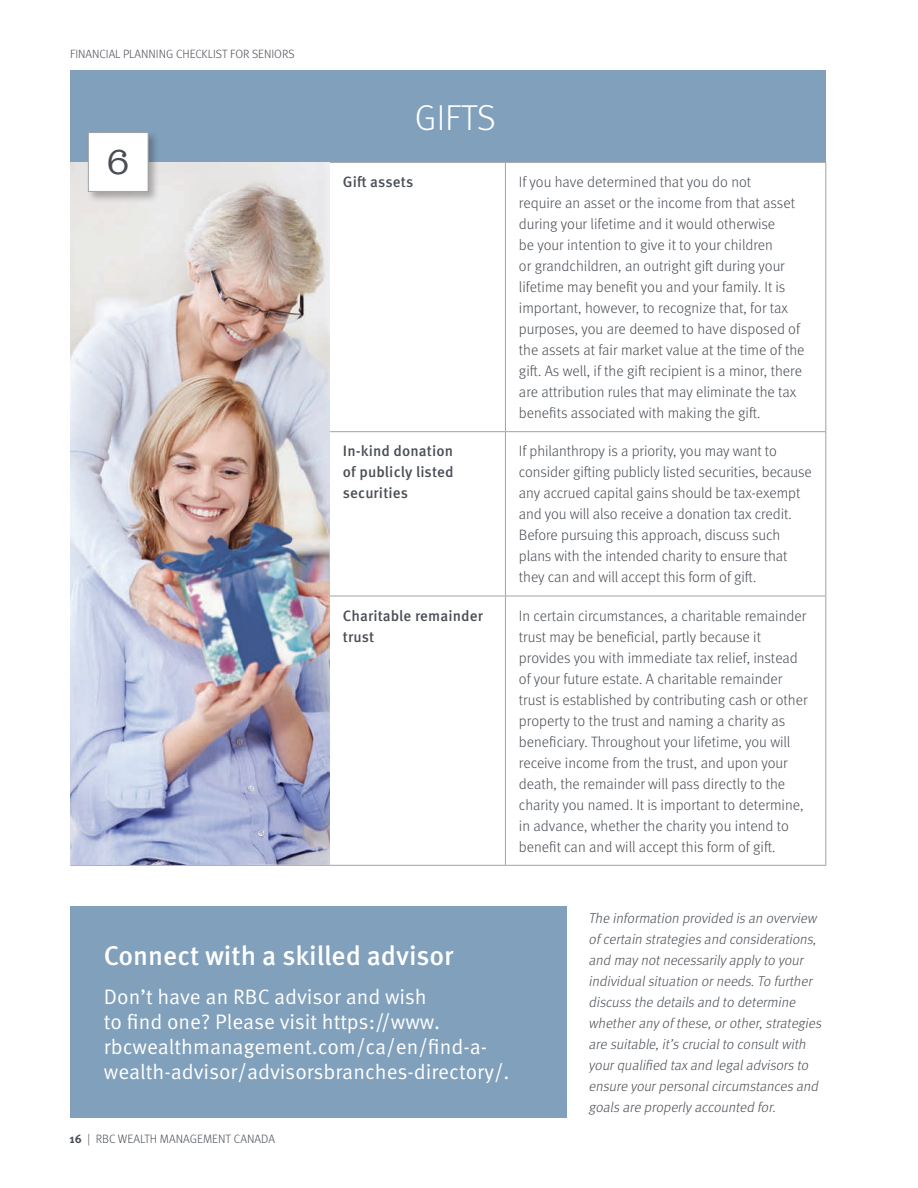
<style>
.page{position:relative;width:918px;height:1188px;background:#fff}
.page>*{position:absolute;margin:0;border:0;box-sizing:border-box;transform-origin:0 0}
.t1{font:300 36px "Meta OT";color:#fff}
.intro{font:35.55px "American Typewriter";color:#4a4f55}
.body{font:500 27px "Meta OT";color:#fff}
.body-2{font:21px/25.2px "Meta OT Norm";color:#fff}
.intro-2{font:300 15px/21px "Meta OT";color:#4a4f55}
.intro-3{font:500 15px/21px "Meta OT";letter-spacing:.01em;color:#4a4f55;text-align:justify}
.body-3{font:italic 300 14.25px/21px "Meta OT";color:#4a4f55}
.t2{font:300 12.15px "Meta OT";color:#4a4f55}
.t3{font:300 12px "Meta OT";color:#4a4f55}
.s1{font-weight:700}
</style>
<div class="page">
<div style="left:70px;top:70px;width:756px;height:92px;background:#80a0bc"></div>
<svg style="left:330px;top:432px;width:495px;height:433px"></svg>
<hr style="left:70px;top:162px;width:259px;height:1px;background:#a1a2a6">
<hr style="left:70px;top:163px;width:1px;height:269px;background:#a1a2a6">
<hr style="left:70px;top:432px;width:1px;height:164px;background:#a1a2a6">
<hr style="left:70px;top:596px;width:1px;height:269px;background:#a1a2a6">
<hr style="left:70px;top:865px;width:259px;height:1px;background:#a1a2a6">
<hr style="left:329px;top:162px;width:176px;height:1px;background:#a1a2a6">
<hr style="left:329px;top:163px;width:1px;height:268px;background:#a1a2a6">
<hr style="left:505px;top:162px;width:321px;height:1px;background:#a1a2a6">
<hr style="left:505px;top:163px;width:1px;height:268px;background:#a1a2a6">
<hr style="left:825px;top:163px;width:1px;height:268px;background:#a1a2a6">
<hr style="left:329px;top:431px;width:176px;height:1px;background:#a1a2a6">
<hr style="left:329px;top:432px;width:1px;height:164px;background:#a1a2a6">
<hr style="left:505px;top:431px;width:321px;height:1px;background:#a1a2a6">
<hr style="left:505px;top:432px;width:1px;height:164px;background:#a1a2a6">
<hr style="left:825px;top:432px;width:1px;height:164px;background:#a1a2a6">
<hr style="left:329px;top:596px;width:176px;height:1px;background:#a1a2a6">
<hr style="left:329px;top:596px;width:1px;height:269px;background:#a1a2a6">
<hr style="left:505px;top:596px;width:321px;height:1px;background:#a1a2a6">
<hr style="left:505px;top:596px;width:1px;height:269px;background:#a1a2a6">
<hr style="left:825px;top:596px;width:1px;height:269px;background:#a1a2a6">
<hr style="left:329px;top:865px;width:176px;height:1px;background:#a1a2a6">
<hr style="left:505px;top:865px;width:321px;height:1px;background:#a1a2a6">
<img style="left:71px;top:163px;width:258px;height:702px">
<div style="left:87px;top:131px;width:73px;height:72px;background:#231f20;opacity:.33"></div>
<div style="left:88px;top:133px;width:60px;height:58px;background:#fff"></div>
<div style="left:88px;top:132px;width:60px;height:60px;border:1px solid #a1a2a6"></div>
<div style="left:70px;top:906px;width:497px;height:212px;background:#80a0bc"></div>
<p class="t3" style="left:70px;top:47px;width:226px">FINANCIAL PLANNING CHECKLIST FOR SENIORS</p>
<p class="intro" style="left:107px;top:135px;width:24px">6</p>
<h1 class="t1" style="left:415px;top:96px;width:82px">GIFTS</h1>
<p class="intro-3" style="left:343px;top:172px;width:72px">Gift assets</p>
<p class="intro-2" style="left:519px;top:172px;width:287px">If you have determined that you do not<br>require an asset or the income from that asset during your lifetime and it would otherwise<br>be your intention to give it to your children<br>or grandchildren, an outright gift during your lifetime may benefit you and your family. It is important, however, to recognize that, for tax purposes, you are deemed to have disposed of the assets at fair market value at the time of the gift. As well, if the gift recipient is a minor, there are attribution rules that may eliminate the tax benefits associated with making the gift.</p>
<p class="intro-3" style="left:343px;top:441px;width:112px">In-kind donation of publicly listed securities</p>
<p class="intro-2" style="left:519px;top:441px;width:294px">If philanthropy is a priority, you may want to consider gifting publicly listed securities, because any accrued capital gains should be tax-exempt and you will also receive a donation tax credit.<br>Before pursuing this approach, discuss such plans with the intended charity to ensure that they can and will accept this form of gift.</p>
<p class="intro-3" style="left:343px;top:605px;width:142px">Charitable remainder trust</p>
<p class="intro-2" style="left:519px;top:605px;width:290px">In certain circumstances, a charitable remainder trust may be beneficial, partly because it provides you with immediate tax relief, instead of your future estate. A charitable remainder trust is established by contributing cash or other property to the trust and naming a charity as beneficiary. Throughout your lifetime, you will receive income from the trust, and upon your death, the remainder will pass directly to the charity you named. It is important to determine, in advance, whether the charity you intend to benefit can and will accept this form of gift.</p>
<p class="body" style="left:104px;top:939px;width:351px">Connect with a skilled advisor</p>
<p class="body-2" style="left:104px;top:984px;width:407px">Don’t have an RBC advisor and wish<br>to find one? Please visit https://www. rbcwealthmanagement.com/ca/en/find-a&shy;wealth-advisor/advisorsbranches-directory/.</p>
<p class="t2" style="left:70px;top:1132px;width:207px"><span class="s1">16</span> | RBC WEALTH MANAGEMENT CANADA</p>
<p class="body-3" style="left:589px;top:908px;width:237px">The information provided is an overview of certain strategies and considerations, and may notnecessarily apply to your individualsituation orneeds.To further discuss the details and to determine whetherany of these,orother,strategies are suitable,it’s crucialto consultwith yourqualified taxand legaladvisors to ensure yourpersonalcircumstances and goals are properly accounted for.</p>
</div>
